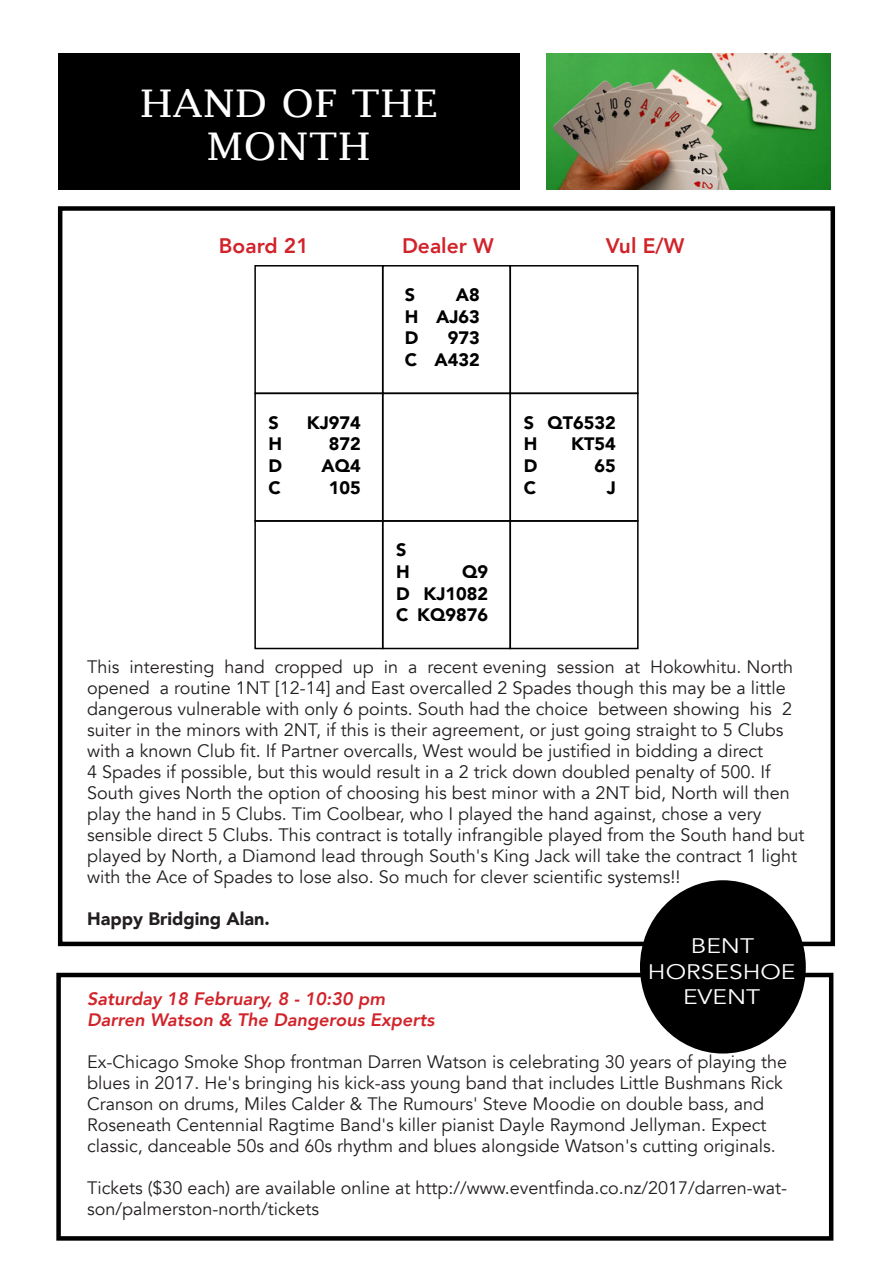
<style>
.page{position:relative;width:893px;height:1263px;background:#fff}
.page>*{position:absolute;margin:0;border:0;box-sizing:border-box;transform-origin:0 0}
.t1{font:38.1px/43.2px "Lucida Fax";color:#fff;text-align:center;scale:1.1 1}
.t2{font:800 21px "Avenir";color:#d1232a}
.t3{font:21px "Avenir";color:#fff;scale:1.17 1}
.t4{font:18px/21px "Avenir";color:#231f20}
.t5{font:900 18px "Avenir";color:#000}
.t6{font:italic 800 18px "Avenir";color:#d1232a}
.t7{font:900 18px "Avenir";color:#231f20}
</style>
<div class="page">
<div style="left:58px;top:53px;width:461px;height:136px;background:#000"></div>
<div style="left:58px;top:206px;width:777px;height:740px;border:4px solid #000"></div>
<img style="left:546px;top:53px;width:284px;height:136px">
<div style="left:254px;top:265px;width:129px;height:129px;border:2px solid #000"></div>
<div style="left:382px;top:265px;width:129px;height:129px;border:2px solid #000"></div>
<div style="left:509px;top:265px;width:130px;height:129px;border:2px solid #000"></div>
<div style="left:254px;top:520px;width:129px;height:129px;border:2px solid #000"></div>
<div style="left:509px;top:520px;width:130px;height:129px;border:2px solid #000"></div>
<div style="left:509px;top:393px;width:130px;height:129px;border:2px solid #000"></div>
<div style="left:382px;top:520px;width:129px;height:129px;border:2px solid #000"></div>
<div style="left:254px;top:393px;width:129px;height:129px;border:2px solid #000"></div>
<div style="left:56px;top:973px;width:777px;height:268px;border:4px solid #000"></div>
<div style="left:640px;top:880px;width:166px;height:173px;background:#000;border-radius:50%"></div>
<p class="t1" style="left:140px;top:81px;width:272px">HAND OF THE<br>MONTH</p>
<p class="t2" style="left:219px;top:229px;width:91px">Board 21</p>
<p class="t2" style="left:402px;top:229px;width:93px">Dealer W</p>
<p class="t2" style="left:606px;top:229px;width:80px">Vul E/W</p>
<p class="t5" style="left:269px;top:407px;width:12px">S</p>
<p class="t5" style="left:307px;top:407px;width:55px">KJ974</p>
<p class="t5" style="left:269px;top:429px;width:15px">H</p>
<p class="t5" style="left:329px;top:429px;width:33px">872</p>
<p class="t5" style="left:269px;top:450px;width:15px">D</p>
<p class="t5" style="left:321px;top:450px;width:41px">AQ4</p>
<p class="t5" style="left:269px;top:472px;width:14px">C</p>
<p class="t5" style="left:329px;top:472px;width:33px">105</p>
<p class="t5" style="left:405px;top:279px;width:12px">S</p>
<p class="t5" style="left:456px;top:279px;width:25px">A8</p>
<p class="t5" style="left:405px;top:301px;width:77px">H AJ63</p>
<p class="t5" style="left:405px;top:323px;width:15px">D</p>
<p class="t5" style="left:448px;top:323px;width:33px">973</p>
<p class="t5" style="left:405px;top:344px;width:77px">C A432</p>
<p class="t5" style="left:396px;top:535px;width:12px">S</p>
<p class="t5" style="left:396px;top:556px;width:15px">H</p>
<p class="t5" style="left:462px;top:556px;width:27px">Q9</p>
<p class="t5" style="left:396px;top:578px;width:94px">D KJ1082</p>
<p class="t5" style="left:396px;top:599px;width:94px">C KQ9876</p>
<p class="t5" style="left:524px;top:407px;width:94px">S QT6532</p>
<p class="t5" style="left:524px;top:429px;width:15px">H</p>
<p class="t5" style="left:571px;top:429px;width:46px">KT54</p>
<p class="t5" style="left:524px;top:450px;width:15px">D</p>
<p class="t5" style="left:594px;top:450px;width:23px">65</p>
<p class="t5" style="left:524px;top:472px;width:14px">C</p>
<p class="t5" style="left:607px;top:472px;width:10px">J</p>
<p class="t4" style="left:87px;top:656px;width:719px">This interesting hand cropped up in a recent evening session at Hokowhitu. North opened a routine 1NT [12-14] and East overcalled 2 Spades though this may be a little dangerous vulnerable with only 6 points. South had the choice between showing his 2 suiter in the minors with 2NT, if this is their agreement, or just going straight to 5 Clubs with a known Club fit. If Partner overcalls, West would be justified in bidding a direct<br>4 Spades if possible, but this would result in a 2 trick down doubled penalty of 500. If South gives North the option of choosing his best minor with a 2NT bid, North will then play the hand in 5 Clubs. Tim Coolbear, who I played the hand against, chose a very sensible direct 5 Clubs. This contract is totally infrangible played from the South hand but played by North, a Diamond lead through South's King Jack will take the contract 1 light with the Ace of Spades to lose also. So much for clever scientific systems!!</p>
<p class="t7" style="left:87px;top:903px;width:184px">Happy Bridging Alan.</p>
<p class="t3" style="left:691px;top:934px;width:56px">BENT</p>
<p class="t3" style="left:648px;top:959px;width:128px">HORSESHOE</p>
<p class="t3" style="left:683px;top:984px;width:68px">EVENT</p>
<p class="t6" style="left:87px;top:988px;width:299px">Saturday 18 February, 8 - 10:30 pm</p>
<p class="t6" style="left:87px;top:1009px;width:349px">Darren Watson &amp; The Dangerous Experts</p>
<p class="t4" style="left:87px;top:1051px;width:702px">Ex-Chicago Smoke Shop frontman Darren Watson is celebrating 30 years of playing the blues in 2017. He's bringing his kick-ass young band that includes Little Bushmans Rick Cranson on drums, Miles Calder &amp; The Rumours' Steve Moodie on double bass, and Roseneath Centennial Ragtime Band's killer pianist Dayle Raymond Jellyman. Expect classic, danceable 50s and 60s rhythm and blues alongside Watson's cutting originals.</p>
<p class="t4" style="left:87px;top:1177px;width:701px;line-height:21.6px">Tickets ($30 each) are available online at http://www.eventfinda.co.nz/2017/darren-wat&shy;son/palmerston-north/tickets</p>
</div>
